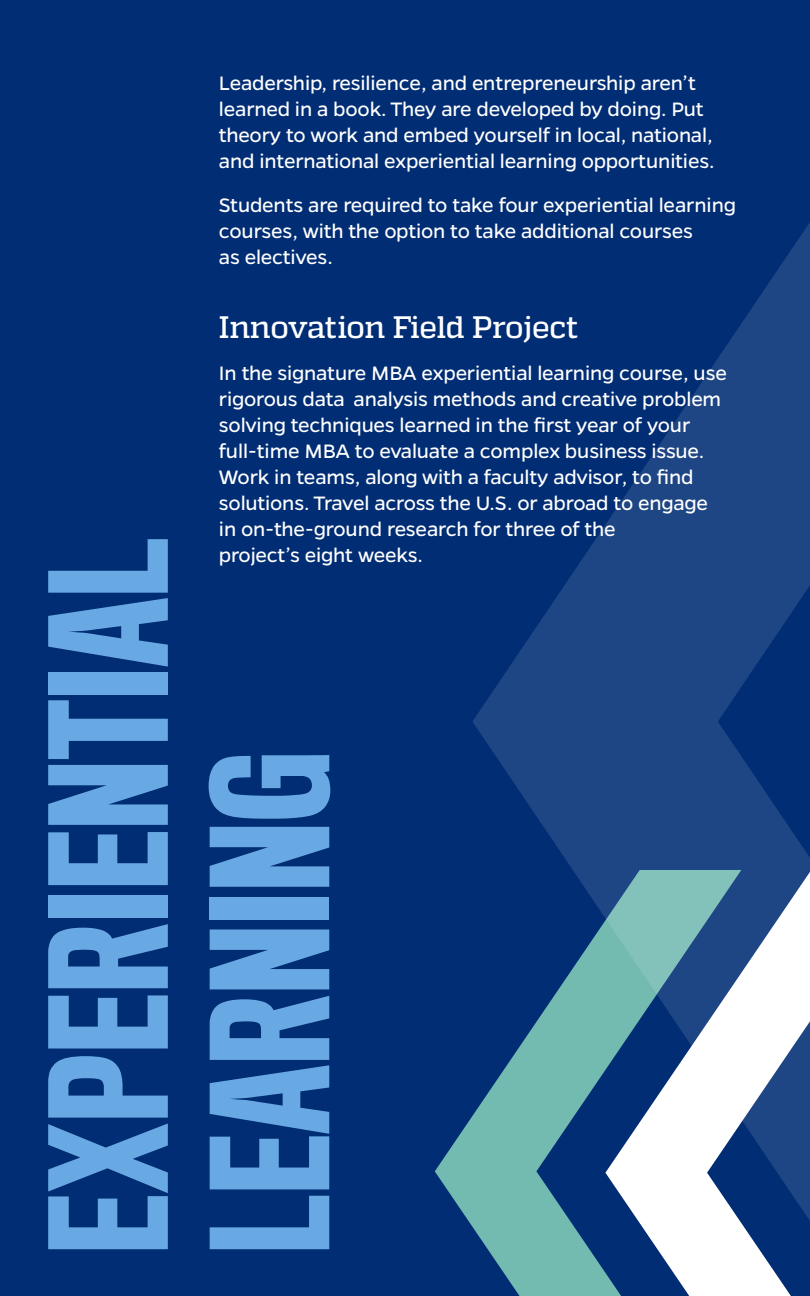
<style>
.page{position:relative;width:810px;height:1296px;background:#002d74}
.page>*{position:absolute;margin:0;border:0;box-sizing:border-box;transform-origin:0 0}
.t1{font:500 150px "Titling Gothic FB Comp";letter-spacing:.005em;color:#69a9e3}
.t2{font:500 31px "Quadon";letter-spacing:-.015em;color:#fff}
.t3{font:22px/26px "Gentona";letter-spacing:-.01em;color:#fff}
</style>
<div class="page">
<svg style="left:435px;top:1117px;width:37px;height:109px"></svg>
<svg style="left:472px;top:222px;width:338px;height:1074px"></svg>
<p class="t1" style="left:18px;top:1254px;width:717px;rotate:-90deg">EXPERIENTIAL</p>
<p class="t3" style="left:219px;top:70px;width:497px">Leadership, resilience, and entrepreneurship aren’t learned in a book. They are developed by doing. Put theory to work and embed yourself in local, national, and international experiential learning opportunities.</p>
<p class="t3" style="left:219px;top:192px;width:518px">Students are required to take four experiential learning courses, with the option to take additional courses</p>
<p class="t3" style="left:219px;top:244px;width:116px">as electives.</p>
<p class="t2" style="left:219px;top:310px;width:361px">Innovation Field Project</p>
<p class="t3" style="left:219px;top:360px;width:509px">In the signature MBA experiential learning course, use rigorous data analysis methods and creative problem solving techniques learned in the frst year of your full-time MBA to evaluate a complex business issue.<br>Work in teams, along with a faculty advisor, to fnd solutions. Travel across the U.S. or abroad to engage in on-the-ground research for three of the<br>project’s eight weeks.</p>
<p class="t1" style="left:179px;top:1254px;width:503px;rotate:-90deg">LEARNING</p>
</div>
